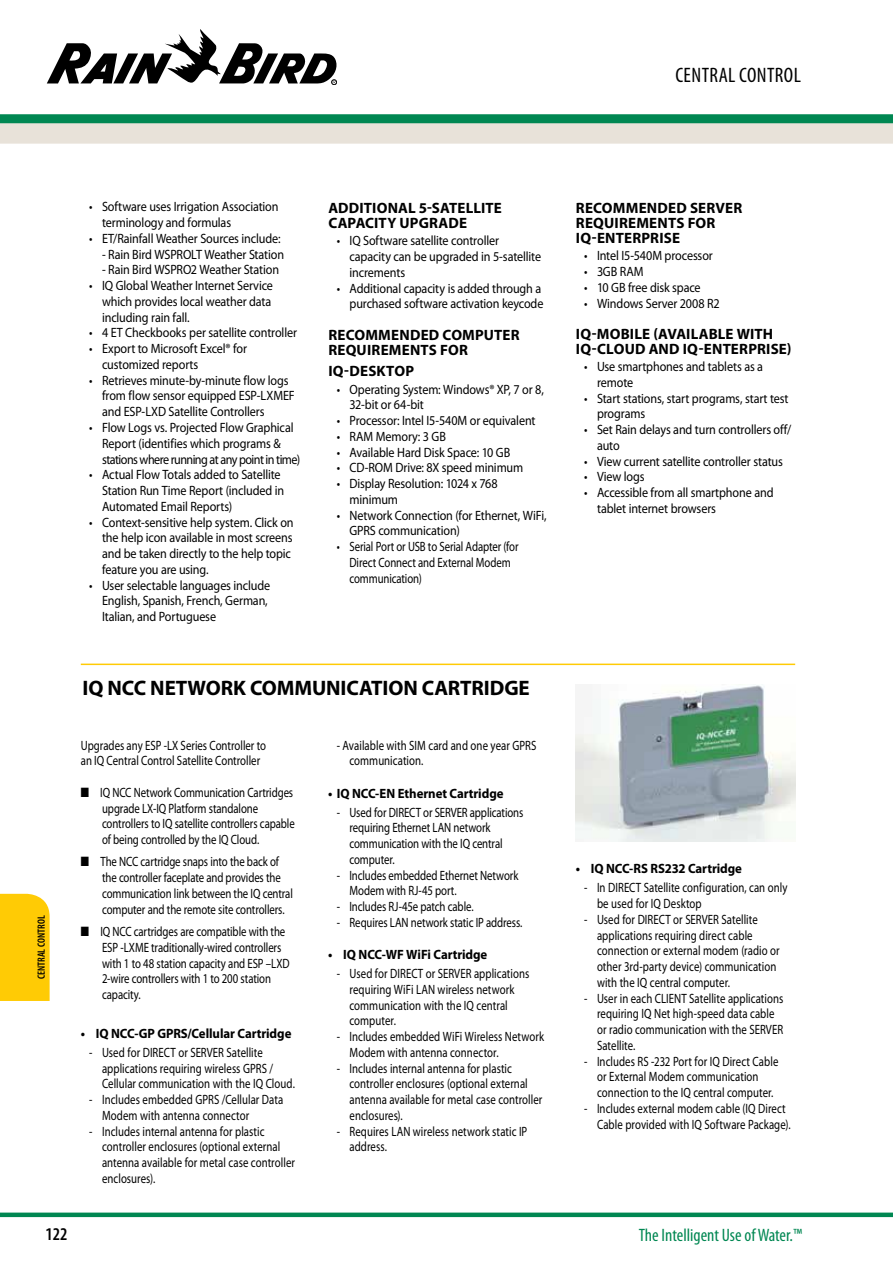
<style>
.page{position:relative;width:893px;height:1263px;background:#fff}
.page>*{position:absolute;margin:0;border:0;box-sizing:border-box;transform-origin:0 0}
.t1{font:700 21px "Myriad Pro";letter-spacing:-.005em;color:#000}
.t2{font:condensed 21px "Myriad Pro";letter-spacing:.02em;color:#000}
.t3{font:condensed 18px "Myriad Pro";color:#008752}
.t4{font:600 condensed 18px "Myriad Pro";color:#000}
.t5{font:700 15px/15px "Myriad Pro";letter-spacing:.01em;color:#000}
.t6{font:13.5px/15.8px "Myriad Pro";letter-spacing:-.005em;color:#000;scale:.8 1}
.t7{font:13.5px/15.8px "Myriad Pro";letter-spacing:-.005em;color:#000;scale:.9 1}
.t8{font:700 13.5px "Myriad Pro";letter-spacing:-.005em;color:#000;scale:.95 1}
.t9{font:600 condensed 10.5px "Myriad Pro";color:#000}
</style>
<div class="page">
<div style="left:0;top:1212px;width:893px;height:5px;background:#008752"></div>
<div style="left:0;top:121px;width:893px;height:23px;background:#e8e2d9"></div>
<div style="left:0;top:114px;width:893px;height:9px;background:#008752"></div>
<svg style="left:47px;top:29px;width:290px;height:56px"></svg>
<hr style="left:81px;top:664px;width:714px;height:1px;background:#ffcb05">
<img style="left:575px;top:685px;width:220px;height:156px">
<div style="left:0;top:894px;width:50px;height:107px;background:#ffcb05"></div>
<h1 class="t2" style="left:675px;top:62px;width:127px">CENTRAL CONTROL</h1>
<p class="t9" style="left:35px;top:979px;width:65px;rotate:-90deg">CENTRAL CONTROL</p>
<p class="t7" style="left:102px;top:199px;width:198px;text-indent:-13px">• Software uses Irrigation Association terminology and formulas</p>
<p class="t7" style="left:89px;top:230px;width:214px">• ET/Rainfall Weather Sources include:</p>
<p class="t7" style="left:102px;top:246px;width:204px">- Rain Bird WSPROLT Weather Station</p>
<p class="t7" style="left:102px;top:262px;width:198px">- Rain Bird WSPRO2 Weather Station</p>
<p class="t7" style="left:102px;top:278px;width:191px;text-indent:-13px">• IQ Global Weather Internet Service which provides local weather data including rain fall.</p>
<p class="t7" style="left:89px;top:325px;width:232px">• 4 ET Checkbooks per satellite controller</p>
<p class="t7" style="left:102px;top:341px;width:163px;text-indent:-13px">• Export to Microsoft Excel® for customized reports</p>
<p class="t7" style="left:102px;top:372px;width:216px;text-indent:-13px">• Retrieves minute-by-minute flow logs from flow sensor equipped ESP-LXMEF and ESP-LXD Satellite Controllers</p>
<p class="t7" style="left:102px;top:419px;width:222px;text-indent:-13px">• Flow Logs vs. Projected Flow Graphical<br>Report (identifies which programs &amp; stations where running at any point in time)</p>
<p class="t7" style="left:102px;top:467px;width:204px;text-indent:-13px">• Actual Flow Totals added to Satellite<br>Station Run Time Report (included in<br>Automated Email Reports)</p>
<p class="t7" style="left:102px;top:514px;width:214px;text-indent:-13px">• Context-sensitive help system. Click on the help icon available in most screens and be taken directly to the help topic feature you are using.</p>
<p class="t7" style="left:102px;top:577px;width:188px;text-indent:-13px">• User selectable languages include<br>English, Spanish, French, German,<br>Italian, and Portuguese</p>
<p class="t5" style="left:328px;top:200px;width:175px">ADDITIONAL 5-SATELLITE<br>CAPACITY UPGRADE</p>
<p class="t7" style="left:350px;top:233px;width:214px;text-indent:-13px">• IQ Software satellite controller capacity can be upgraded in 5-satellite increments</p>
<p class="t7" style="left:337px;top:280px;width:231px;text-align:right">• Additional capacity is added through a purchased software activation keycode</p>
<p class="t5" style="left:328px;top:327px;width:193px">RECOMMENDED COMPUTER<br>REQUIREMENTS FOR</p>
<p class="t5" style="left:328px;top:363px;width:87px">IQ-DESKTOP</p>
<p class="t7" style="left:350px;top:381px;width:218px;text-indent:-13px">• Operating System: Windows® XP, 7 or 8,<br>32-bit or 64-bit</p>
<p class="t7" style="left:337px;top:412px;width:222px">• Processor: Intel I5-540M or equivalent</p>
<p class="t7" style="left:337px;top:428px;width:123px">• RAM Memory: 3 GB</p>
<p class="t7" style="left:337px;top:444px;width:194px">• Available Hard Disk Space: 10 GB</p>
<p class="t7" style="left:337px;top:460px;width:209px">• CD-ROM Drive: 8X speed minimum</p>
<p class="t7" style="left:350px;top:475px;width:166px;text-indent:-13px">• Display Resolution: 1024 x 768 minimum</p>
<p class="t7" style="left:350px;top:507px;width:220px;text-indent:-13px">• Network Connection (for Ethernet, WiFi,<br>GPRS communication)</p>
<p class="t6" style="left:350px;top:538px;width:213px;text-indent:-13px">• Serial Port or USB to Serial Adapter (for<br>Direct Connect and External Modem communication)</p>
<h1 class="t1" style="left:83px;top:674px;width:449px">IQ NCC NETWORK COMMUNICATION CARTRIDGE</h1>
<p class="t6" style="left:81px;top:737px;width:233px">Upgrades any ESP -LX Series Controller to an IQ Central Control Satellite Controller</p>
<p class="t6" style="left:102px;top:784px;width:242px;text-indent:-21px">■ IQ NCC Network Communication Cartridges upgrade LX-IQ Platform standalone controllers to IQ satellite controllers capable of being controlled by the IQ Cloud.</p>
<p class="t6" style="left:102px;top:854px;width:240px;text-indent:-21px">■ The NCC cartridge snaps into the back of the controller faceplate and provides the communication link between the IQ central computer and the remote site controllers.</p>
<p class="t6" style="left:102px;top:923px;width:236px;text-indent:-21px">■ IQ NCC cartridges are compatible with the ESP -LXME traditionally-wired controllers with 1 to 48 station capacity and ESP –LXD 2-wire controllers with 1 to 200 station capacity.</p>
<p class="t8" style="left:81px;top:1024px;width:223px">• IQ NCC-GP GPRS/Cellular Cartridge</p>
<p class="t6" style="left:102px;top:1044px;width:243px;text-indent:-13px">- Used for DIRECT or SERVER Satellite applications requiring wireless GPRS /<br>Cellular communication with the IQ Cloud.</p>
<p class="t6" style="left:102px;top:1091px;width:228px;text-indent:-13px">- Includes embedded GPRS /Cellular Data<br>Modem with antenna connector</p>
<p class="t6" style="left:102px;top:1123px;width:243px;text-indent:-13px">- Includes internal antenna for plastic controller enclosures (optional external antenna available for metal case controller enclosures).</p>
<p class="t6" style="left:350px;top:737px;width:235px;text-indent:-13px">- Available with SIM card and one year GPRS communication.</p>
<p class="t8" style="left:328px;top:784px;width:186px">• IQ NCC-EN Ethernet Cartridge</p>
<p class="t6" style="left:350px;top:804px;width:219px;text-indent:-13px">- Used for DIRECT or SERVER applications requiring Ethernet LAN network communication with the IQ central computer.</p>
<p class="t6" style="left:350px;top:867px;width:213px;text-indent:-13px">- Includes embedded Ethernet Network<br>Modem with RJ-45 port.</p>
<p class="t6" style="left:337px;top:898px;width:173px">- Includes RJ-45e patch cable.</p>
<p class="t6" style="left:337px;top:914px;width:234px">- Requires LAN network static IP address.</p>
<p class="t8" style="left:328px;top:946px;width:169px">• IQ NCC-WF WiFi Cartridge</p>
<p class="t6" style="left:350px;top:965px;width:226px;text-indent:-13px">- Used for DIRECT or SERVER applications requiring WiFi LAN wireless network communication with the IQ central computer.</p>
<p class="t6" style="left:350px;top:1028px;width:245px;text-indent:-13px">- Includes embedded WiFi Wireless Network<br>Modem with antenna connector.</p>
<p class="t6" style="left:350px;top:1060px;width:243px;text-indent:-13px">- Includes internal antenna for plastic controller enclosures (optional external antenna available for metal case controller enclosures).</p>
<p class="t6" style="left:350px;top:1123px;width:224px;text-indent:-13px">- Requires LAN wireless network static IP address.</p>
<p class="t5" style="left:576px;top:200px;width:168px">RECOMMENDED SERVER<br>REQUIREMENTS FOR<br>IQ-ENTERPRISE</p>
<p class="t7" style="left:584px;top:248px;width:144px">• Intel I5-540M processor</p>
<p class="t7" style="left:584px;top:263px;width:67px">• 3GB RAM</p>
<p class="t7" style="left:584px;top:279px;width:131px">• 10 GB free disk space</p>
<p class="t7" style="left:584px;top:295px;width:152px">• Windows Server 2008 R2</p>
<p class="t5" style="left:576px;top:326px;width:217px">IQ-MOBILE (AVAILABLE WITH<br>IQ-CLOUD AND IQ-ENTERPRISE)</p>
<p class="t7" style="left:597px;top:358px;width:186px;text-indent:-13px">• Use smartphones and tablets as a remote</p>
<p class="t7" style="left:597px;top:390px;width:214px;text-indent:-13px">• Start stations, start programs, start test programs</p>
<p class="t7" style="left:597px;top:421px;width:217px;text-indent:-13px">• Set Rain delays and turn controllers off/ auto</p>
<p class="t7" style="left:584px;top:453px;width:222px">• View current satellite controller status</p>
<p class="t7" style="left:584px;top:469px;width:69px">• View logs</p>
<p class="t7" style="left:597px;top:484px;width:198px;text-indent:-13px">• Accessible from all smartphone and tablet internet browsers</p>
<p class="t8" style="left:576px;top:860px;width:177px">• IQ NCC-RS RS232 Cartridge</p>
<p class="t6" style="left:597px;top:880px;width:240px;text-indent:-13px">- In DIRECT Satellite configuration, can only be used for IQ Desktop</p>
<p class="t6" style="left:597px;top:911px;width:230px;text-indent:-13px">- Used for DIRECT or SERVER Satellite applications requiring direct cable connection or external modem (radio or other 3rd-party device) communication with the IQ central computer.</p>
<p class="t6" style="left:597px;top:990px;width:234px;text-indent:-13px">- User in each CLIENT Satellite applications requiring IQ Net high-speed data cable or radio communication with the SERVER Satellite.</p>
<p class="t6" style="left:584px;top:1053px;width:244px;text-align:center">- Includes RS -232 Port for IQ Direct Cable or External Modem communication connection to the IQ central computer.</p>
<p class="t6" style="left:597px;top:1100px;width:244px;text-indent:-13px">- Includes external modem cable (IQ Direct<br>Cable provided with IQ Software Package).</p>
<h2 class="t4" style="left:45px;top:1223px;width:24px">122</h2>
<h2 class="t3" style="left:639px;top:1224px;width:165px">The Intelligent Use of Water.™</h2>
</div>
